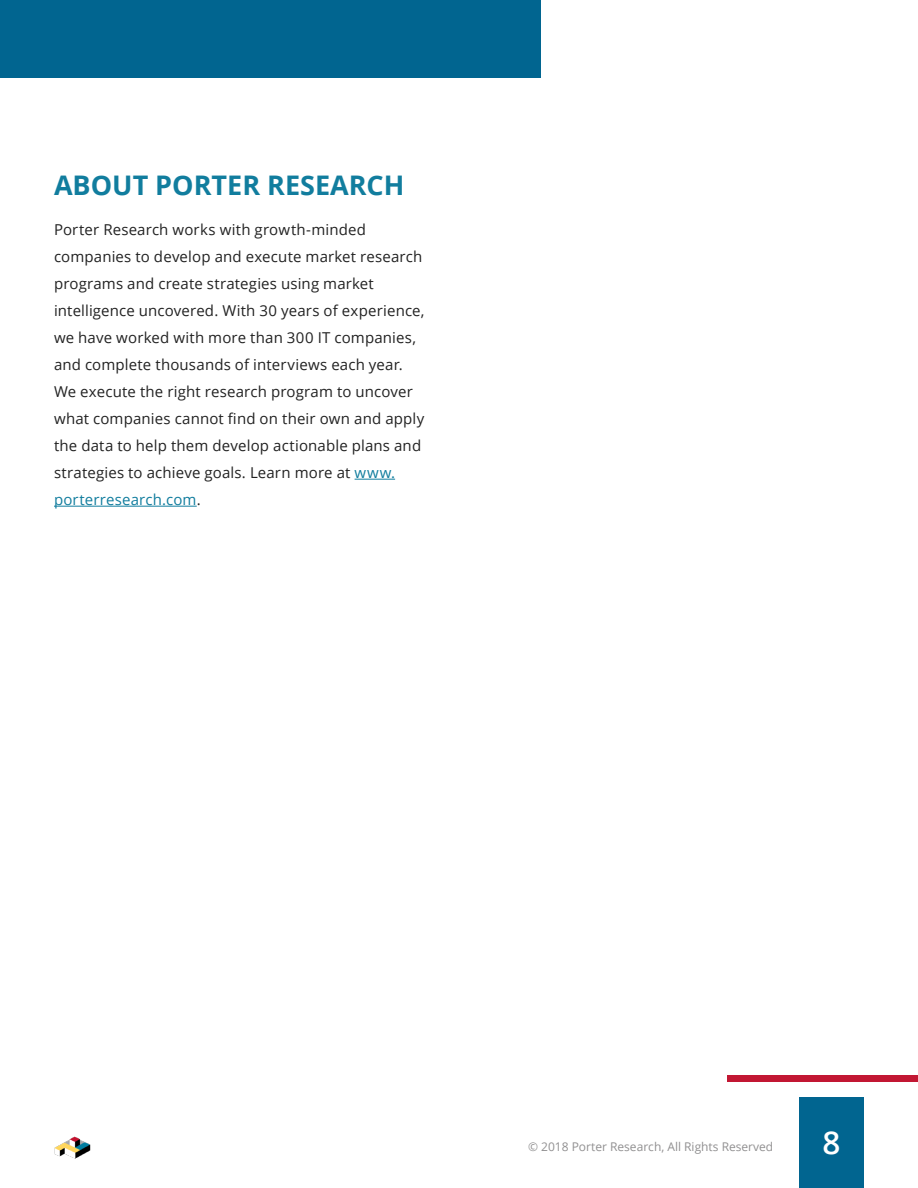
<style>
.page{position:relative;width:918px;height:1188px;background:#fff}
.page>*{position:absolute;margin:0;border:0;box-sizing:border-box;transform-origin:0 0}
.t1{font:600 31.5px "Open Sans";color:#fff}
.Header_1{font:700 27px "Open Sans";color:#117d9e}
.t2{font:15px/27px "Open Sans";letter-spacing:.01em;color:#222}
.t3{font:12px "Open Sans";color:#919091}
.s1{color:#117d9e}
</style>
<div class="page">
<div style="left:799px;top:1097px;width:65px;height:91px;background:#016590"></div>
<div style="left:0;top:0;width:541px;height:78px;background:#016590"></div>
<img style="left:54px;top:1136px;width:37px;height:23px">
<div style="left:728px;top:1075px;width:190px;height:7px;background:#c21733"></div>
<hr style="left:355px;top:479px;width:40px;height:1px;background:#117d9e">
<hr style="left:54px;top:506px;width:143px;height:1px;background:#117d9e">
<p class="Header_1" style="left:54px;top:166px;width:352px">ABOUT PORTER RESEARCH</p>
<p class="t2" style="left:54px;top:216px;width:372px">Porter Research works with growth-minded companies to develop and execute market research programs and create strategies using market intelligence uncovered. With 30 years of experience, we have worked with more than 300 IT companies, and complete thousands of interviews each year.<br>We execute the right research program to uncover what companies cannot find on their own and apply the data to help them develop actionable plans and strategies to achieve goals. Learn more at <span class="s1">www. porterresearch.com</span>.</p>
<p class="t3" style="left:528px;top:1138px;width:247px">© 2018 Porter Research, All Rights Reserved</p>
<h1 class="t1" style="left:823px;top:1121px;width:19px">8</h1>
</div>
